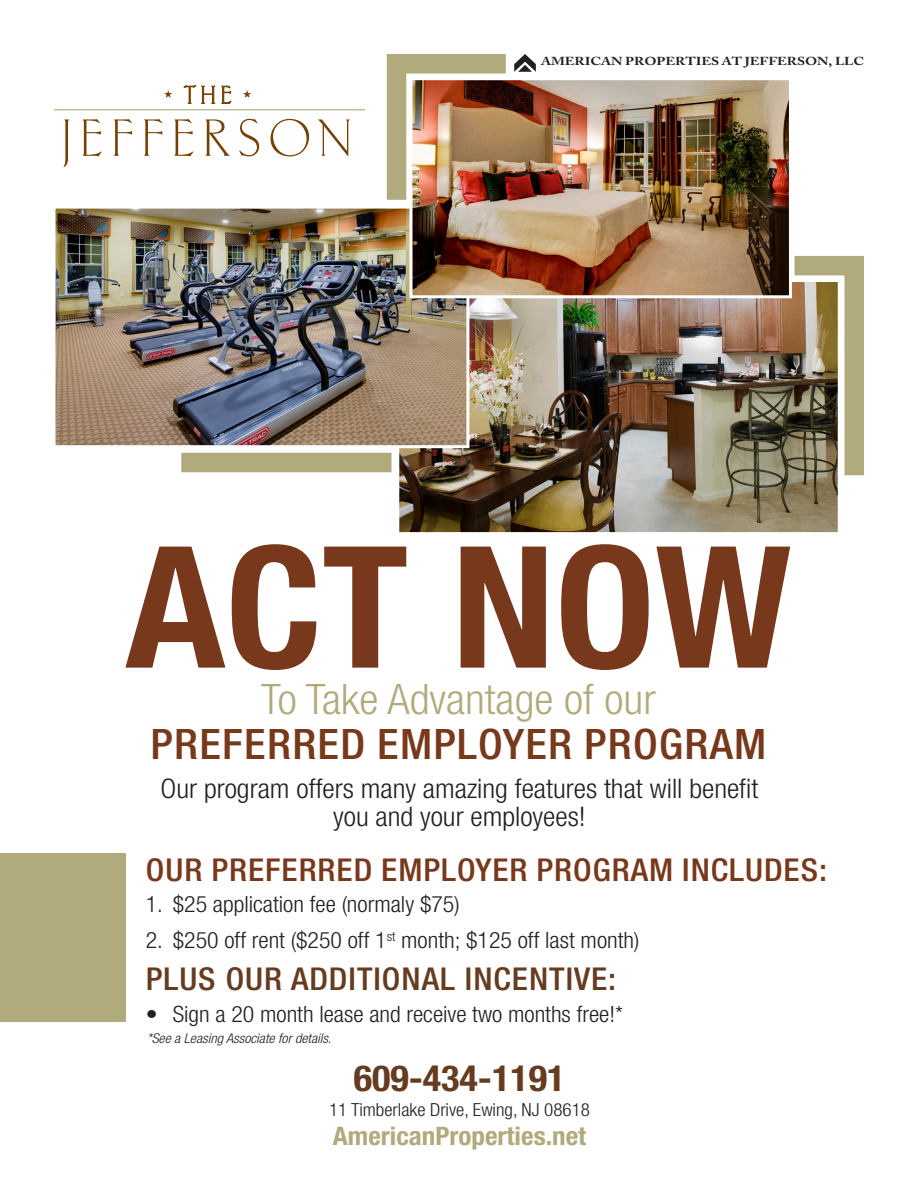
<style>
.page{position:relative;width:918px;height:1188px;background:#fff}
.page>*{position:absolute;margin:0;border:0;box-sizing:border-box;transform-origin:0 0}
.t1{font:700 condensed 169.5px "Helvetica Neue";color:#78381b;scale:1.06 1}
.t2{font:500 condensed 42px "Helvetica Neue";letter-spacing:.03em;color:#78381b;scale:1.06 1}
.t3{font:300 condensed 42px "Helvetica Neue";color:#b1aa7d;scale:1.06 1}
.t4{font:700 condensed 36px "Helvetica Neue";color:#653c20;scale:1.06 1}
.t5{font:500 condensed 31.5px "Helvetica Neue";letter-spacing:.03em;color:#78381b;scale:1.06 1}
.t6{font:500 condensed 31.5px "Helvetica Neue";letter-spacing:.03em;color:#653c20;scale:1.06 1}
.t7{font:300 condensed 27px "Helvetica Neue";color:#231f20;scale:1.06 1}
.t8{font:700 condensed 25.5px "Helvetica Neue";color:#b1aa7d;scale:1.06 1}
.t9{font:300 condensed 22.5px "Helvetica Neue";color:#231f20;scale:1.06 1}
.t10{font:300 condensed 18px "Helvetica Neue";color:#231f20;scale:1.06 1}
.t11{font:italic 300 condensed 13.5px "Helvetica Neue";color:#231f20;scale:1.06 1}
.t12{font:700 11.55px "Adobe Caslon";letter-spacing:-.005em;color:#231f20;scale:1.22 1}
</style>
<div class="page">
<img style="left:400px;top:298px;width:437px;height:233px">
<div style="left:0;top:853px;width:126px;height:169px;background:#b1aa7d"></div>
<svg style="left:183px;top:85px;width:49px;height:19px"></svg>
<svg style="left:63px;top:119px;width:6px;height:48px"></svg>
<svg style="left:83px;top:119px;width:19px;height:37px"></svg>
<svg style="left:114px;top:119px;width:18px;height:37px"></svg>
<svg style="left:144px;top:119px;width:18px;height:37px"></svg>
<svg style="left:174px;top:119px;width:19px;height:37px"></svg>
<svg style="left:206px;top:119px;width:24px;height:37px"></svg>
<svg style="left:239px;top:119px;width:20px;height:37px"></svg>
<svg style="left:271px;top:119px;width:38px;height:37px"></svg>
<svg style="left:318px;top:119px;width:32px;height:38px"></svg>
<hr style="left:55px;top:109px;width:310px;height:1px;background:#b1aa7d">
<svg style="left:164px;top:90px;width:8px;height:8px"></svg>
<svg style="left:243px;top:90px;width:8px;height:8px"></svg>
<svg style="left:386px;top:54px;width:150px;height:146px"></svg>
<div style="left:181px;top:453px;width:210px;height:19px;background:#b1aa7d"></div>
<img style="left:775px;top:255px;width:89px;height:240px">
<img style="left:56px;top:210px;width:409px;height:234px">
<div style="left:52px;top:206px;width:417px;height:242px;border:3px solid #fff"></div>
<img style="left:414px;top:81px;width:374px;height:213px">
<div style="left:410px;top:77px;width:382px;height:221px;border:3px solid #fff"></div>
<p class="t12" style="left:541px;top:54px;width:266px">AMERICAN PROPERTIES AT JEFFERSON, LLC</p>
<p class="t1" style="left:125px;top:505px;width:630px">ACT NOW</p>
<p class="t3" style="left:261px;top:675px;width:374px">To Take Advantage of our</p>
<p class="t2" style="left:151px;top:719px;width:582px">PREFERRED EMPLOYER PROGRAM</p>
<p class="t7" style="left:160px;top:773px;width:566px">Our program offers many amazing features that will benefit</p>
<p class="t7" style="left:333px;top:801px;width:240px">you and your employees!</p>
<p class="t5" style="left:146px;top:851px;width:644px">OUR PREFERRED EMPLOYER PROGRAM INCLUDES:</p>
<p class="t9" style="left:146px;top:891px;width:298px">1. $25 application fee (normaly $75)</p>
<p class="t9" style="left:146px;top:927px;width:467px">2. $250 off rent ($250 off 1<sup>st</sup> month; $125 off last month)</p>
<p class="t6" style="left:146px;top:960px;width:445px">PLUS OUR ADDITIONAL INCENTIVE:</p>
<p class="t9" style="left:146px;top:1001px;width:452px">• Sign a 20 month lease and receive two months free!*</p>
<p class="t11" style="left:147px;top:1030px;width:175px">*See a Leasing Associate for details.</p>
<p class="t4" style="left:354px;top:1056px;width:201px">609-434-1191</p>
<p class="t10" style="left:329px;top:1099px;width:248px">11 Timberlake Drive, Ewing, NJ 08618</p>
<p class="t8" style="left:333px;top:1120px;width:241px">AmericanProperties.net</p>
</div>
